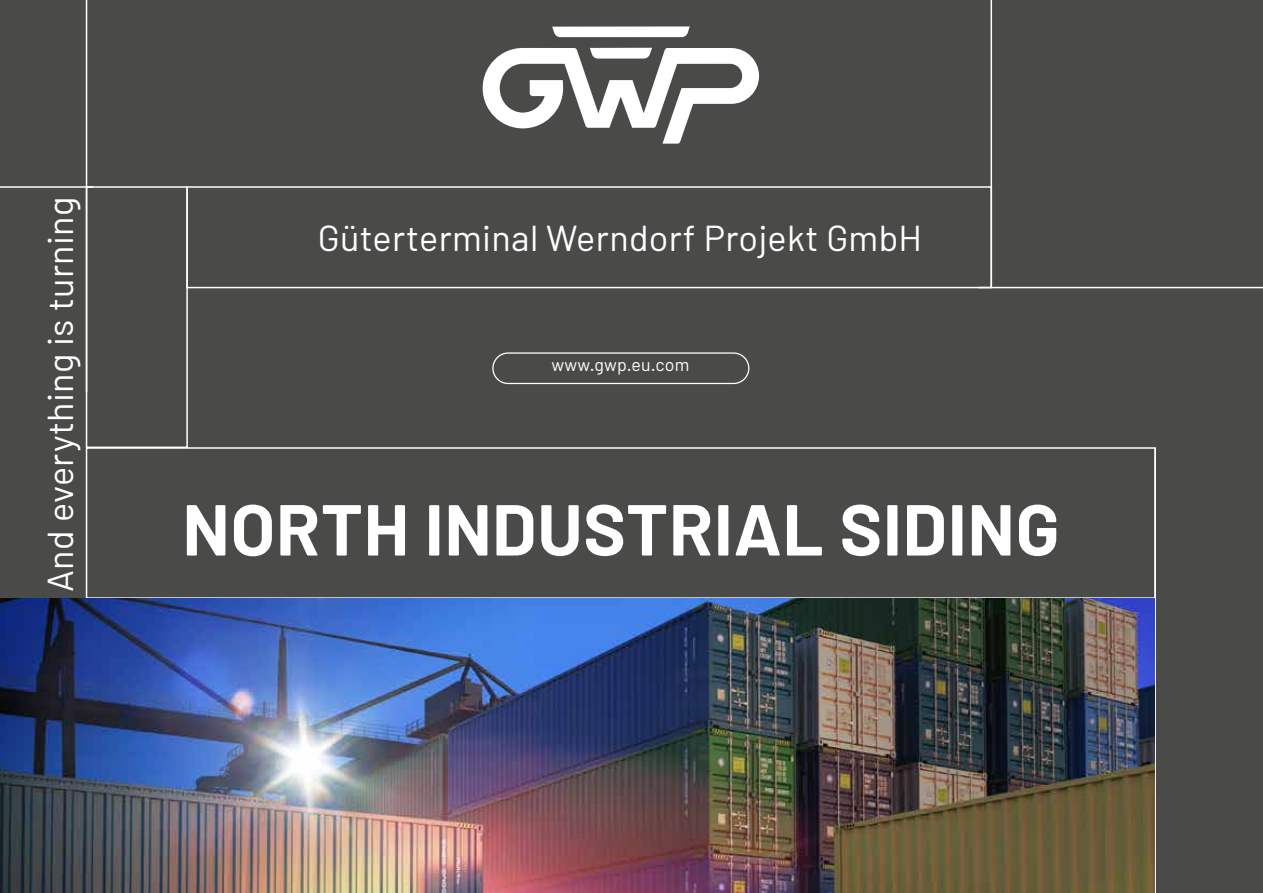
<style>
.page{position:relative;width:1263px;height:893px;background:#4a4a49}
.page>*{position:absolute;margin:0;border:0;box-sizing:border-box;transform-origin:0 0}
.t1{font:700 72px "Barlow";letter-spacing:.01em;color:#fff}
.t2{font:36px "Barlow";letter-spacing:.01em;color:#fff}
.t3{font:17.7px "Barlow";letter-spacing:.01em;color:#fff}
</style>
<div class="page">
<div style="left:86px;top:447px;width:1070px;height:152px;border:2px solid #fff"></div>
<div style="left:86px;top:186px;width:102px;height:262px;border:2px solid #fff"></div>
<hr style="left:1154px;top:449px;width:2px;height:444px;background:#fff">
<div style="left:186px;top:186px;width:806px;height:102px;border:2px solid #fff"></div>
<hr style="left:0;top:186px;width:93px;height:2px;background:#fff">
<hr style="left:86px;top:0;width:1px;height:392px;background:#fff">
<hr style="left:990px;top:0;width:2px;height:287px;background:#fff">
<img style="left:0;top:599px;width:1154px;height:294px">
<hr style="left:978px;top:287px;width:285px;height:1px;background:#fff">
<svg style="left:483px;top:26px;width:276px;height:118px"></svg>
<div style="left:492px;top:352px;width:257px;height:32px;border:1px solid #fff;border-radius:15px"></div>
<p class="t2" style="left:38px;top:592px;width:396px;rotate:-90deg">And everything is turning</p>
<p class="t2" style="left:318px;top:216px;width:606px">Güterterminal Werndorf Projekt GmbH</p>
<p class="t3" style="left:552px;top:353px;width:139px">www.gwp.eu.com</p>
<h1 class="t1" style="left:182px;top:485px;width:878px">NORTH INDUSTRIAL SIDING</h1>
</div>
